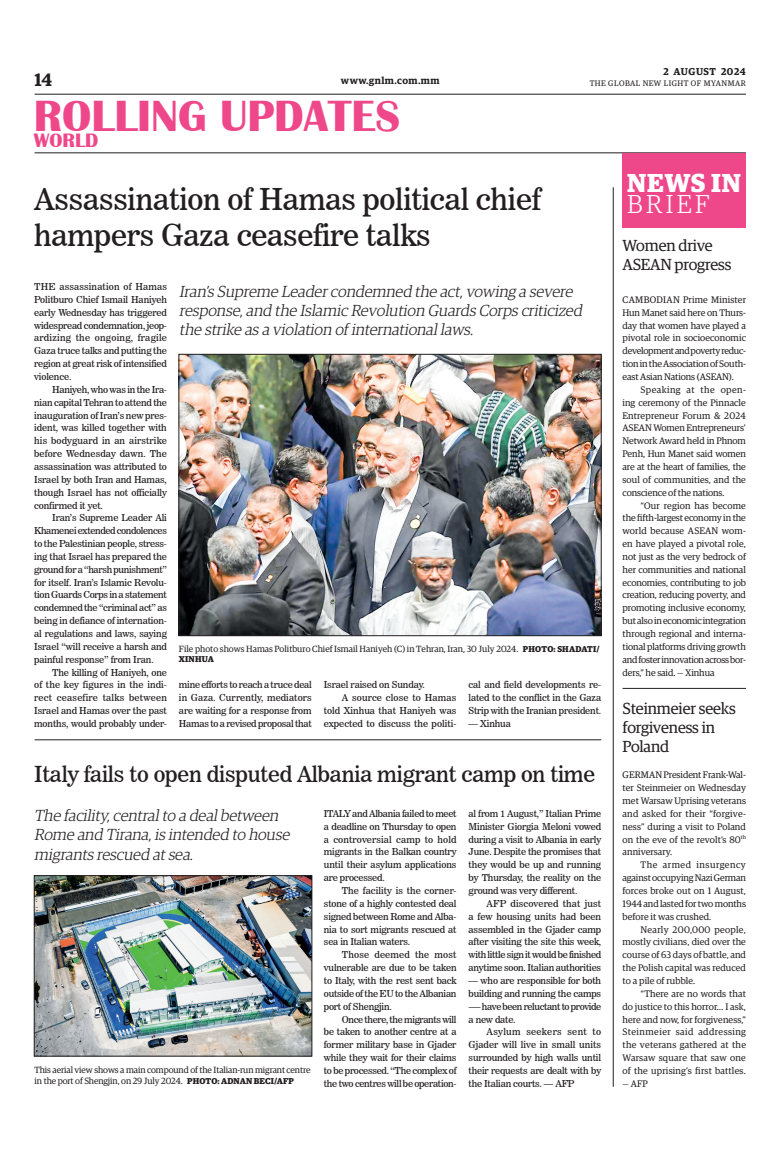
<style>
.page{position:relative;width:773px;height:1152px;background:#fff}
.page>*{position:absolute;margin:0;border:0;box-sizing:border-box;transform-origin:0 0}
.t1{font:700 45px "Britannic";color:#ef488a}
._2_Clm_Head{font:30px/36px "News 706 BT Roman C";letter-spacing:-.01em;color:#231f20}
._2_Clm_Head-2{font:700 26px/21.2px "Guardian Egyp";letter-spacing:.025em;color:#fff}
._2_Clm_Head-3{font:22px "News 706 BT Roman C";letter-spacing:-.01em;color:#231f20}
.t2{font:700 20px "Britannic";color:#ef488a}
.t3{font:600 18px "Guardian Egyp";color:#231f20}
.t4{font:italic 300 16px/19.2px "Guardian Egyp";color:#231f20}
.Brief_Head{font:16px/19.2px "Guardian Egyp";letter-spacing:-.01em;color:#231f20}
.t5{font:600 10px "Guardian Egyp";letter-spacing:.05em;color:#231f20}
._2nd_Body{font:9.5px/12.9px "News 706 BT Roman C";letter-spacing:-.02em;color:#231f20;text-align:justify}
.Brief_2nd_Body{font:9.5px/12.9px "Guardian Egyp";letter-spacing:.005em;color:#231f20;text-align:justify}
.Normal_Para{font:9.5px/12.9px "News 706 BT Roman C";letter-spacing:-.015em;color:#231f20;text-align:justify}
.t6{font:9px/10.8px "Guardian Egyp";letter-spacing:-.01em;color:#231f20}
.t7{font:700 8.5px "Guardian Egyp";letter-spacing:.02em;color:#231f20}
.t8{font:8px "Guardian Egyp";letter-spacing:.06em;color:#231f20}
.s1{font-weight:700;font-size:8.5px}
.s2{font-weight:300}
</style>
<div class="page">
<hr style="left:35px;top:94px;width:711px;height:1px;background:#231f20">
<hr style="left:35px;top:152px;width:711px;height:1px;background:#231f20">
<img style="left:181px;top:356px;width:418px;height:278px">
<div style="left:179px;top:354px;width:422px;height:282px;border:1px solid #231f20"></div>
<div style="left:622px;top:153px;width:124px;height:75px;background:#ef488a"></div>
<img style="left:36px;top:878px;width:274px;height:176px">
<div style="left:34px;top:876px;width:278px;height:180px;border:1px solid #231f20"></div>
<hr style="left:35px;top:740px;width:566px;height:1px;background:#231f20">
<hr style="left:613px;top:187px;width:1px;height:900px;background:#231f20">
<hr style="left:622px;top:688px;width:124px;height:1px;background:#231f20">
<p class="t5" style="left:663px;top:64px;width:84px">2 AUGUST 2024</p>
<h3 class="t3" style="left:35px;top:67px;width:19px">14</h3>
<p class="t5" style="left:341px;top:73px;width:100px">www.gnlm.com.mm</p>
<p class="t8" style="left:589px;top:78px;width:158px">THE GLOBAL NEW LIGHT OF MYANMAR</p>
<h1 class="t1" style="left:34px;top:91px;width:368px">ROLLING UPDATES</h1>
<h3 class="t2" style="left:34px;top:129px;width:66px">WORLD</h3>
<p class="_2_Clm_Head" style="left:34px;top:181px;width:508px">Assassination of Hamas political chief hampers Gaza ceasefire talks</p>
<p class="t4" style="left:179px;top:280px;width:407px">Iran’s Supreme Leadercondemned the act,vowing a severe response,and the Islamic Revolution Guards Corps criticized the strike as a violation of internationallaws.</p>
<p class="Normal_Para" style="left:34px;top:280px;width:134px">THE assassination of Hamas Politburo Chief Ismail Haniyeh early Wednesday has triggered widespread condemnation, jeop&shy;ardizing the ongoing, fragile Gaza truce talks and putting the region at great risk of intensified violence.</p>
<p class="_2nd_Body" style="left:34px;top:383px;width:134px;text-indent:18px">Haniyeh, who was in the Ira&shy;nian capital Tehran to attend the inauguration of Iran’s new pres&shy;ident, was killed together with his bodyguard in an airstrike before Wednesday dawn. The assassination was attributed to Israel by both Iran and Hamas, though Israel has not officially confirmed it yet.</p>
<p class="_2nd_Body" style="left:34px;top:511px;width:134px;text-indent:18px">Iran’s Supreme Leader Ali Khamenei extended condolences to the Palestinian people, stress&shy;ing that Israel has prepared the ground for a “harsh punishment” for itself. Iran’s Islamic Revolu&shy;tion Guards Corps in a statement condemned the “criminal act” as being in defiance of internation&shy;al regulations and laws, saying Israel “will receive a harsh and painful response” from Iran.</p>
<p class="_2nd_Body" style="left:34px;top:666px;width:134px;text-indent:18px">The killing of Haniyeh, one of the key figures in the indi&shy;rect ceasefire talks between Israel and Hamas over the past months, would probably under-</p>
<p class="t6" style="left:179px;top:643px;width:422px">File photo shows Hamas Politburo Chief Ismail Haniyeh (C) in Tehran, Iran, 30 July 2024. <span class="s1">PHOTO: SHADATI/</span></p>
<p class="t7" style="left:179px;top:653px;width:36px">XINHUA</p>
<p class="_2nd_Body" style="left:179px;top:679px;width:134px">mine efforts to reach a truce deal in Gaza. Currently, mediators are waiting for a response from Hamas to a revised proposal that</p>
<p class="_2nd_Body" style="left:324px;top:679px;width:102px">Israel raised on Sunday.</p>
<p class="_2nd_Body" style="left:468px;top:679px;width:134px">cal and field developments re&shy;lated to the conflict in the Gaza Strip with the Iranian president.</p>
<p class="_2nd_Body" style="left:468px;top:717px;width:44px">— Xinhua</p>
<p class="_2nd_Body" style="left:324px;top:691px;width:134px;text-indent:18px">A source close to Hamas told Xinhua that Haniyeh was expected to discuss the politi-</p>
<p class="_2_Clm_Head-3" style="left:34px;top:761px;width:562px">Italy fails to open disputed Albania migrant camp on time</p>
<p class="t4" style="left:34px;top:805px;width:260px">The facility,centralto a dealbetween<br>Rome and Tirana,is intended to house migrants rescued atsea.</p>
<p class="Normal_Para" style="left:324px;top:807px;width:134px">ITALY and Albania failed to meet a deadline on Thursday to open a controversial camp to hold migrants in the Balkan country until their asylum applications are processed.</p>
<p class="_2nd_Body" style="left:324px;top:884px;width:134px;text-indent:18px">The facility is the corner&shy;stone of a highly contested deal signed between Rome and Alba&shy;nia to sort migrants rescued at sea in Italian waters.</p>
<p class="_2nd_Body" style="left:324px;top:948px;width:134px;text-indent:18px">Those deemed the most vulnerable are due to be taken to Italy, with the rest sent back outside of the EU to the Albanian port of Shengjin.</p>
<p class="_2nd_Body" style="left:324px;top:1013px;width:134px;text-indent:18px">Once there, the migrants will be taken to another centre at a former military base in Gjader while they wait for their claims to be processed. “The complex of the two centres will be operation-</p>
<p class="_2nd_Body" style="left:468px;top:807px;width:134px">al from 1 August,” Italian Prime Minister Giorgia Meloni vowed during a visit to Albania in early June. Despite the promises that they would be up and running by Thursday, the reality on the ground was very different.</p>
<p class="_2nd_Body" style="left:468px;top:897px;width:134px;text-indent:18px">AFP discovered that just a few housing units had been assembled in the Gjader camp after visiting the site this week, with little sign it would be finished anytime soon. Italian authorities</p>
<p class="_2nd_Body" style="left:468px;top:974px;width:134px">— who are responsible for both building and running the camps -— have been reluctant to provide a new date.</p>
<p class="_2nd_Body" style="left:468px;top:1025px;width:134px;text-indent:18px">Asylum seekers sent to Gjader will live in small units surrounded by high walls until their requests are dealt with by the Italian courts. — AFP</p>
<p class="t6" style="left:35px;top:1064px;width:277px">This aerial view shows a main compound of the Italian-run migrant centre in the port of Shengjin, on 29 July 2024. <span class="s1">PHOTO: ADNAN BECI/AFP</span></p>
<p class="_2_Clm_Head-2" style="left:627px;top:170px;width:115px">NEWS IN<br><span class="s2">BRIEF</span></p>
<p class="Brief_Head" style="left:622px;top:235px;width:110px">Women drive<br>ASEAN progress</p>
<p class="Brief_2nd_Body" style="left:622px;top:293px;width:125px">CAMBODIAN Prime Minister Hun Manet said here on Thurs&shy;day that women have played a pivotal role in socioeconomic development and poverty reduc&shy;tion in the Association of South&shy;east Asian Nations (ASEAN).</p>
<p class="Brief_2nd_Body" style="left:622px;top:383px;width:125px;text-indent:18px">Speaking at the open&shy;ing ceremony of the Pinnacle Entrepreneur Forum &amp; 2024<br>ASEAN Women Entrepreneurs’ Network Award held in Phnom Penh, Hun Manet said women are at the heart of families, the soul of communities, and the conscience of the nations.</p>
<p class="Brief_2nd_Body" style="left:622px;top:498px;width:125px;text-indent:18px">“Our region has become the fifth-largest economy in the world because ASEAN wom&shy;en have played a pivotal role, not just as the very bedrock of her communities and national economies, contributing to job creation, reducing poverty, and promoting inclusive economy, but also in economic integration through regional and interna&shy;tional platforms driving growth and foster innovation across bor&shy;ders,” he said. — Xinhua</p>
<p class="Brief_Head" style="left:622px;top:698px;width:115px">Steinmeier seeks forgiveness in<br>Poland</p>
<p class="Brief_2nd_Body" style="left:622px;top:768px;width:125px">GERMAN President Frank-Wal&shy;ter Steinmeier on Wednesday met Warsaw Uprising veterans and asked for their “forgive&shy;ness” during a visit to Poland on the eve of the revolt’s 80<sup>th </sup>anniversary.</p>
<p class="Brief_2nd_Body" style="left:622px;top:858px;width:125px;text-indent:18px">The armed insurgency against occupying Nazi German forces broke out on 1 August, 1944 and lasted for two months before it was crushed.</p>
<p class="Brief_2nd_Body" style="left:622px;top:922px;width:125px;text-indent:18px">Nearly 200,000 people, mostly civilians, died over the course of 63 days of battle, and the Polish capital was reduced to a pile of rubble.</p>
<p class="Brief_2nd_Body" style="left:622px;top:986px;width:125px;text-indent:18px">“There are no words that do justice to this horror… I ask, here and now, for forgiveness,” Steinmeier said addressing the veterans gathered at the Warsaw square that saw one of the uprising’s first battles.</p>
<p class="Brief_2nd_Body" style="left:622px;top:1076px;width:27px">— AFP</p>
</div>
